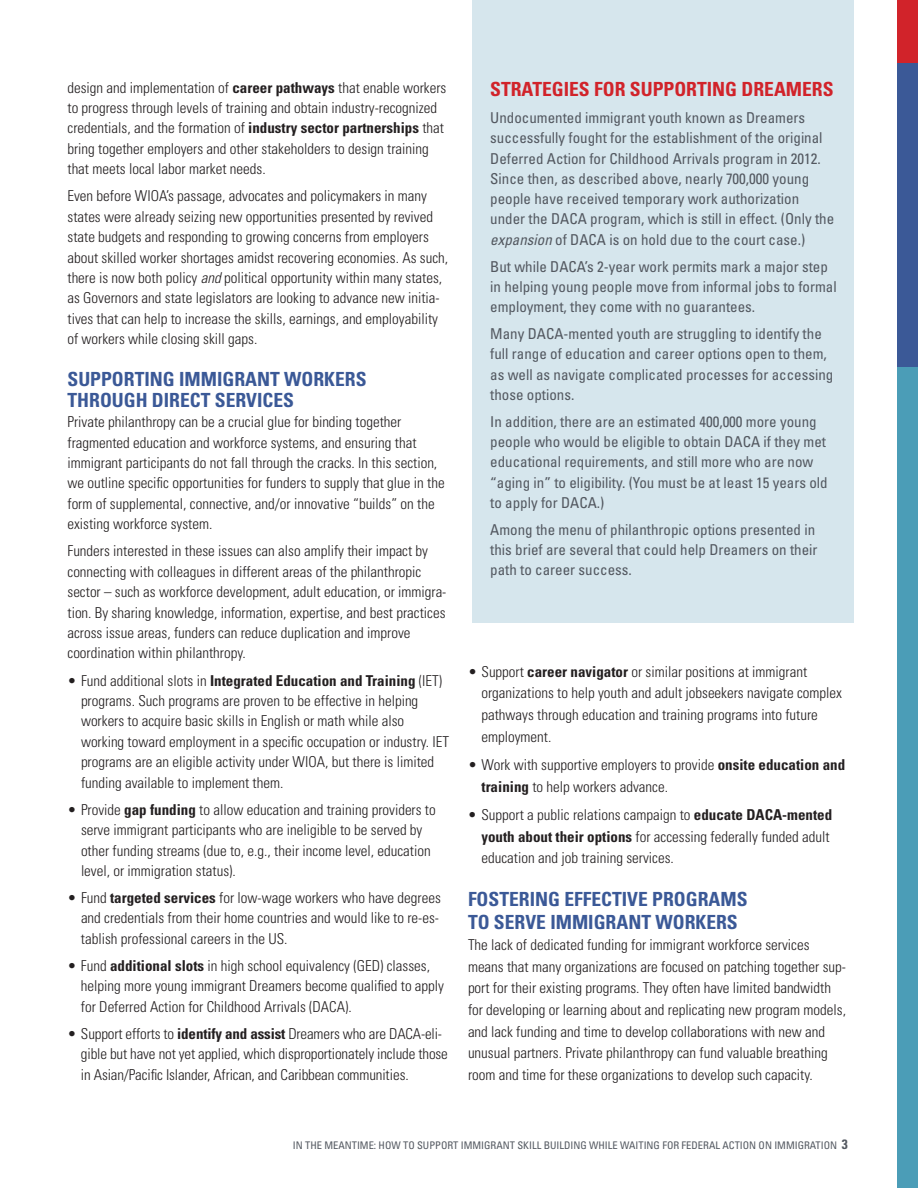
<style>
.page{position:relative;width:918px;height:1188px;background:#fff}
.page>*{position:absolute;margin:0;border:0;box-sizing:border-box;transform-origin:0 0}
.t1{font:700 condensed 19.5px/21.1px "Univers";color:#3b5997}
.t2{font:700 condensed 19.5px "Univers";color:#d1232a}
.t3{font:300 condensed 15px/20.4px "Univers";color:#231f20}
.t4{font:condensed 15px/20.2px "Univers";color:#535860}
.t5{font:condensed 10.5px "Univers";color:#535860}
.s1{font-weight:700}
.s2{font-style:italic}
.s3{font-weight:700;font-size:13.5px}
</style>
<div class="page">
<div style="left:472px;top:0;width:382px;height:622px;background:#d6e6ed"></div>
<div style="left:898px;top:63px;width:20px;height:305px;background:#3b5997"></div>
<div style="left:898px;top:368px;width:20px;height:820px;background:#4b9db7"></div>
<div style="left:898px;top:0;width:20px;height:63px;background:#d1232a"></div>
<p class="t3" style="left:68px;top:77px;width:380px">design and implementation of <span class="s1">career pathways</span> that enable workers to progress through levels of training and obtain industry-recognized credentials, and the formation of <span class="s1">industry sector partnerships</span> that bring together employers and other stakeholders to design training that meets local labor market needs.</p>
<p class="t3" style="left:68px;top:186px;width:382px">Even before WIOA’s passage, advocates and policymakers in many states were already seizing new opportunities presented by revived state budgets and responding to growing concerns from employers about skilled worker shortages amidst recovering economies. As such, there is now both policy <span class="s2">and</span> political opportunity within many states, as Governors and state legislators are looking to advance new initia&shy;tives that can help to increase the skills, earnings, and employability of workers while closing skill gaps.</p>
<h1 class="t1" style="left:68px;top:368px;width:301px">SUPPORTING IMMIGRANT WORKERS<br>THROUGH DIRECT SERVICES</h1>
<p class="t3" style="left:68px;top:412px;width:379px">Private philanthropy can be a crucial glue for binding together fragmented education and workforce systems, and ensuring that immigrant participants do not fall through the cracks. In this section, we outline specific opportunities for funders to supply that glue in the form of supplemental, connective, and/or innovative “builds” on the existing workforce system.</p>
<p class="t3" style="left:68px;top:541px;width:380px">Funders interested in these issues can also amplify their impact by connecting with colleagues in different areas of the philanthropic sector – such as workforce development, adult education, or immigra&shy;tion. By sharing knowledge, information, expertise, and best practices across issue areas, funders can reduce duplication and improve coordination within philanthropy.</p>
<p class="t3" style="left:81px;top:670px;width:370px;text-indent:-14px">• Fund additional slots in <span class="s1">Integrated Education and Training</span> (IET) programs. Such programs are proven to be effective in helping workers to acquire basic skills in English or math while also working toward employment in a specific occupation or industry. IET programs are an eligible activity under WIOA, but there is limited funding available to implement them.</p>
<p class="t3" style="left:81px;top:799px;width:356px;text-indent:-14px">• Provide <span class="s1">gap funding</span> to allow education and training providers to serve immigrant participants who are ineligible to be served by other funding streams (due to, e.g., their income level, education level, or immigration status).</p>
<p class="t3" style="left:81px;top:887px;width:361px;text-align:justify;text-indent:-13px">• Fund <span class="s1">targeted services</span> for low-wage workers who have degrees and credentials from their home countries and would like to re-es&shy;tablish professional careers in the US.</p>
<p class="t3" style="left:81px;top:955px;width:365px;text-indent:-14px">• Fund <span class="s1">additional slots</span> in high school equivalency (GED) classes, helping more young immigrant Dreamers become qualified to apply for Deferred Action for Childhood Arrivals (DACA).</p>
<p class="t3" style="left:81px;top:1023px;width:368px;text-indent:-14px">• Support efforts to <span class="s1">identify and assist</span> Dreamers who are DACA-eli&shy;gible but have not yet applied, which disproportionately include those in Asian/Pacific Islander, African, and Caribbean communities.</p>
<h1 class="t2" style="left:490px;top:77px;width:345px">STRATEGIES FOR SUPPORTING DREAMERS</h1>
<p class="t4" style="left:490px;top:107px;width:346px">Undocumented immigrant youth known as Dreamers successfully fought for the establishment of the original Deferred Action for Childhood Arrivals program in 2012.<br>Since then, as described above, nearly 700,000 young people have received temporary work authorization under the DACA program, which is still in effect. (Only the <span class="s2">expansion</span> of DACA is on hold due to the court case.)</p>
<p class="t4" style="left:490px;top:256px;width:348px">But while DACA’s 2-year work permits mark a major step in helping young people move from informal jobs to formal employment, they come with no guarantees.</p>
<p class="t4" style="left:490px;top:323px;width:345px">Many DACA-mented youth are struggling to identify the full range of education and career options open to them, as well as navigate complicated processes for accessing those options.</p>
<p class="t4" style="left:490px;top:411px;width:339px">In addition, there are an estimated 400,000 more young people who would be eligible to obtain DACA if they met educational requirements, and still more who are now “aging in” to eligibility. (You must be at least 15 years old to apply for DACA.)</p>
<p class="t4" style="left:490px;top:519px;width:329px">Among the menu of philanthropic options presented in this brief are several that could help Dreamers on their path to career success.</p>
<p class="t3" style="left:482px;top:660px;width:362px;line-height:21.6px;text-indent:-14px">• Support <span class="s1">career navigator</span> or similar positions at immigrant organizations to help youth and adult jobseekers navigate complex pathways through education and training programs into future employment.</p>
<p class="t3" style="left:481px;top:754px;width:365px;line-height:21.6px;text-indent:-13px">• Work with supportive employers to provide <span class="s1">onsite education and training</span> to help workers advance.</p>
<p class="t3" style="left:481px;top:804px;width:352px;line-height:21.6px;text-indent:-13px">• Support a public relations campaign to <span class="s1">educate DACA-mented youth about their options</span> for accessing federally funded adult education and job training services.</p>
<h1 class="t1" style="left:468px;top:888px;width:281px;line-height:22.4px">FOSTERING EFFECTIVE PROGRAMS<br>TO SERVE IMMIGRANT WORKERS</h1>
<p class="t3" style="left:468px;top:934px;width:380px;line-height:21.6px">The lack of dedicated funding for immigrant workforce services means that many organizations are focused on patching together sup&shy;port for their existing programs. They often have limited bandwidth for developing or learning about and replicating new program models, and lack funding and time to develop collaborations with new and unusual partners. Private philanthropy can fund valuable breathing room and time for these organizations to develop such capacity.</p>
<p class="t5" style="left:293px;top:1138px;width:556px">IN THE MEANTIME: HOW TO SUPPORT IMMIGRANT SKILL BUILDING WHILE WAITING FOR FEDERAL ACTION ON IMMIGRATION <span class="s3">3</span></p>
</div>
